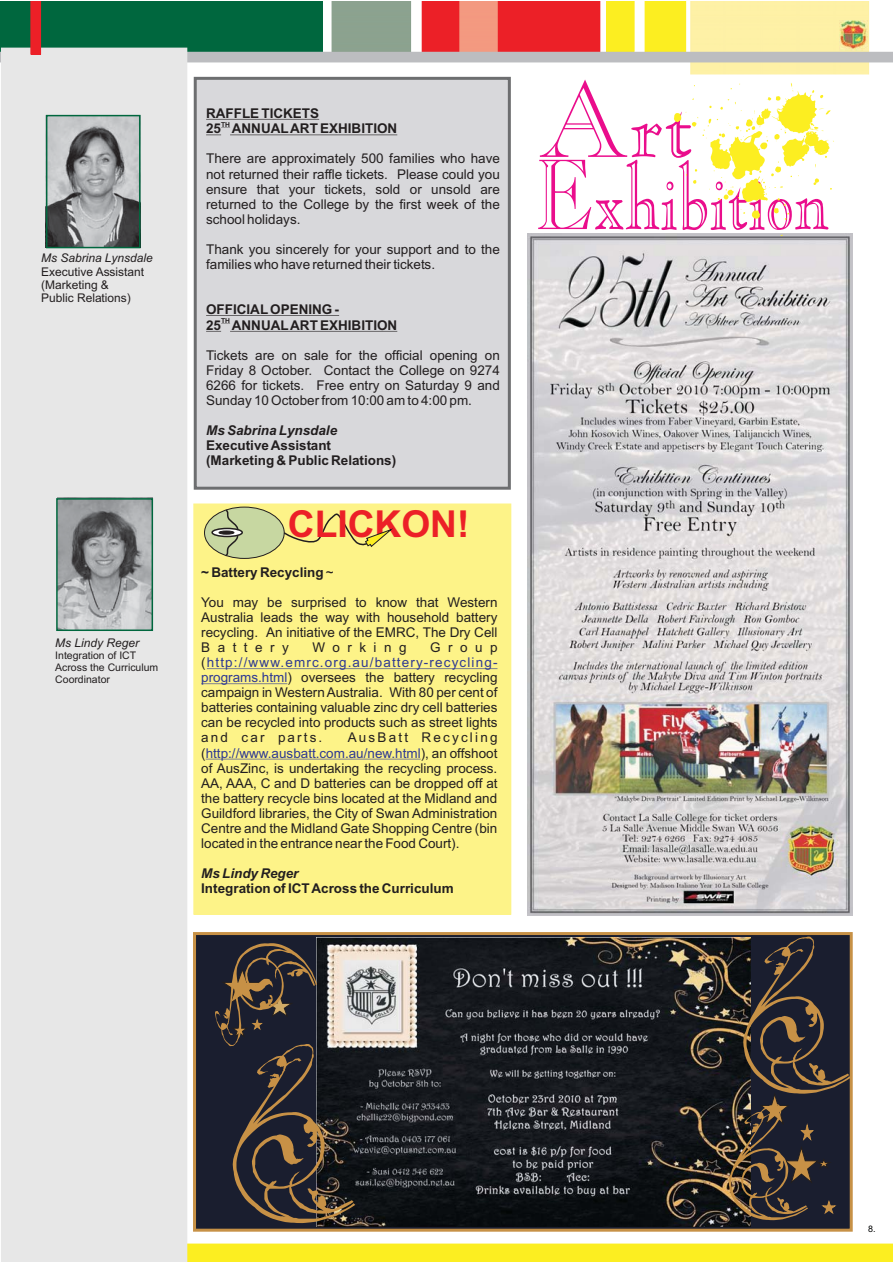
<style>
.page{position:relative;width:893px;height:1263px;background:#fff}
.page>*{position:absolute;margin:0;border:0;box-sizing:border-box;transform-origin:0 0}
.t1{font:106.5px "Casper Open";color:#ea0d8c}
.t2{font:98.25px "Casper Open";color:#ea0d8c;scale:.78 1}
.t3{font:700 37.2px "Arial";color:#ec2027}
.t4{font:13.5px/15px "Arial";color:#221e1f;text-align:justify}
.t5{font:700 13.5px/15px "Arial";color:#221e1f}
.t6{font:italic 700 13.5px "Arial";color:#221e1f}
.t7{font:13.5px "Arial";letter-spacing:.555em;color:#221e1f}
.t8{font:12px/13.4px "Arial";color:#221e1f}
.t9{font:italic 12px "Arial";color:#221e1f}
.t10{font:10.5px/11.7px "Arial";color:#221e1f}
.t11{font:9px "Arial";color:#010202}
.t12{font:700 6.75px "Arial";color:#221e1f}
.s1{font-weight:400}
.s2{color:#2e3993}
</style>
<div class="page">
<div style="left:194px;top:934px;width:657px;height:296px;background:#1a1e2f"></div>
<div style="left:193px;top:932px;width:660px;height:300px;border:3px solid #c79146"></div>
<img style="left:317px;top:937px;width:433px;height:289px">
<div style="left:195px;top:78px;width:314px;height:410px;background:#d8d8db"></div>
<div style="left:194px;top:77px;width:317px;height:413px;border:3px solid #6d6e70"></div>
<div style="left:187px;top:1244px;width:705px;height:18px;background:#fcee21"></div>
<img style="left:690px;top:62px;width:179px;height:12px">
<div style="left:1px;top:62px;width:186px;height:1200px;background:#e7e7e7"></div>
<svg style="left:0;top:1px;width:892px;height:61px;background:#a09b76"></svg>
<img style="left:839px;top:20px;width:28px;height:31px">
<img style="left:528px;top:234px;width:324px;height:681px">
<hr style="left:206px;top:119px;width:113px;height:1px;background:#221e1f">
<svg style="left:206px;top:135px;width:15px;height:1px"></svg>
<hr style="left:230px;top:135px;width:167px;height:1px;background:#221e1f">
<hr style="left:206px;top:315px;width:133px;height:1px;background:#221e1f">
<svg style="left:206px;top:331px;width:15px;height:1px"></svg>
<hr style="left:230px;top:331px;width:167px;height:1px;background:#221e1f">
<img style="left:48px;top:117px;width:91px;height:129px">
<div style="left:46px;top:115px;width:95px;height:133px;border:1px solid #00673e"></div>
<div style="left:194px;top:504px;width:317px;height:410px;background:#fdf388"></div>
<hr style="left:207px;top:668px;width:290px;height:1px;background:#2e3993">
<hr style="left:201px;top:684px;width:86px;height:1px;background:#2e3993">
<hr style="left:206px;top:759px;width:215px;height:1px;background:#2e3993">
<div style="left:204px;top:507px;width:80px;height:51px;background:#c7d7a1;border-radius:50%"></div>
<div style="left:204px;top:507px;width:81px;height:52px;border:1px solid #221e1f;border-radius:50%"></div>
<svg style="left:212px;top:528px;width:30px;height:8px"></svg>
<div style="left:211px;top:528px;width:32px;height:9px;border:1px solid #221e1f;border-radius:50%"></div>
<div style="left:219px;top:531px;width:15px;height:3px;border:1px solid #221e1f;border-radius:50%"></div>
<svg style="left:224px;top:508px;width:15px;height:49px"></svg>
<svg style="left:282px;top:513px;width:110px;height:34px"></svg>
<img style="left:58px;top:500px;width:93px;height:129px">
<div style="left:56px;top:498px;width:97px;height:133px;border:1px solid #00673e"></div>
<svg style="left:728px;top:937px;width:123px;height:283px"></svg>
<svg style="left:215px;top:943px;width:140px;height:280px"></svg>
<svg style="left:674px;top:83px;width:160px;height:153px"></svg>
<p class="t9" style="left:41px;top:254px;width:113px">Ms Sabrina Lynsdale</p>
<p class="t8" style="left:41px;top:266px;width:105px">Executive Assistant (Marketing &amp;<br>Public Relations)</p>
<p class="t9" style="left:55px;top:639px;width:85px">Ms Lindy Reger</p>
<p class="t10" style="left:55px;top:651px;width:105px">Integration of ICT<br>Across the Curriculum<br>Coordinator</p>
<p class="t5" style="left:206px;top:107px;width:115px">RAFFLE TICKETS</p>
<p class="t12" style="left:221px;top:122px;width:10px">TH</p>
<p class="t5" style="left:206px;top:122px;width:193px">25 ANNUAL ART EXHIBITION</p>
<p class="t4" style="left:206px;top:153px;width:295px">There are approximately 500 families who have not returned their raffle tickets. Please could you ensure that your tickets, sold or unsold are returned to the College by the first week of the school holidays.</p>
<p class="t4" style="left:206px;top:243px;width:295px">Thank you sincerely for your support and to the families who have returned their tickets.</p>
<p class="t5" style="left:206px;top:303px;width:134px">OFFICIAL OPENING -</p>
<p class="t12" style="left:221px;top:318px;width:10px">TH</p>
<p class="t5" style="left:206px;top:319px;width:193px">25 ANNUAL ART EXHIBITION</p>
<p class="t4" style="left:206px;top:349px;width:295px">Tickets are on sale for the official opening on Friday 8 October. Contact the College on 9274<br>6266 for tickets. Free entry on Saturday 9 and Sunday 10 October from 10:00 am to 4:00 pm.</p>
<p class="t6" style="left:206px;top:425px;width:133px">Ms Sabrina Lynsdale</p>
<p class="t5" style="left:206px;top:439px;width:192px">Executive Assistant (Marketing &amp; Public Relations)</p>
<h3 class="t3" style="left:288px;top:511px;width:183px">CLICKON!</h3>
<p class="t5" style="left:201px;top:566px;width:134px">~ Battery Recycling <span class="s1">~</span></p>
<p class="t4" style="left:201px;top:596px;width:298px">You may be surprised to know that Western Australia leads the way with household battery recycling. An initiative of the EMRC, The Dry Cell Battery</p>
<p class="t4" style="left:201px;top:641px;width:298px;text-indent:229px">Group (<span class="s2">http://www.emrc.org.au/battery-recycling&shy;programs.html</span>) oversees the battery recycling campaign in Western Australia. With 80 per cent of batteries containing valuable zinc dry cell batteries can be recycled into products such as street lights and car parts.</p>
<p class="t7" style="left:312px;top:643px;width:96px">Working</p>
<p class="t4" style="left:201px;top:732px;width:298px;text-indent:147px">AusBatt Recycling (<span class="s2">http://www.ausbatt.com.au/new.html</span>), an offshoot of AusZinc, is undertaking the recycling process.<br>AA, AAA, C and D batteries can be dropped off at the battery recycle bins located at the Midland and Guildford libraries, the City of Swan Administration Centre and the Midland Gate Shopping Centre (bin located in the entrance near the Food Court).</p>
<p class="t6" style="left:201px;top:868px;width:99px">Ms Lindy Reger</p>
<p class="t5" style="left:201px;top:882px;width:254px">Integration of ICT Across the Curriculum</p>
<h1 class="t1" style="left:538px;top:58px;width:156px">Art</h1>
<h2 class="t2" style="left:535px;top:138px;width:379px">Exhibition</h2>
<p class="t11" style="left:868px;top:1226px;width:9px">8.</p>
</div>
